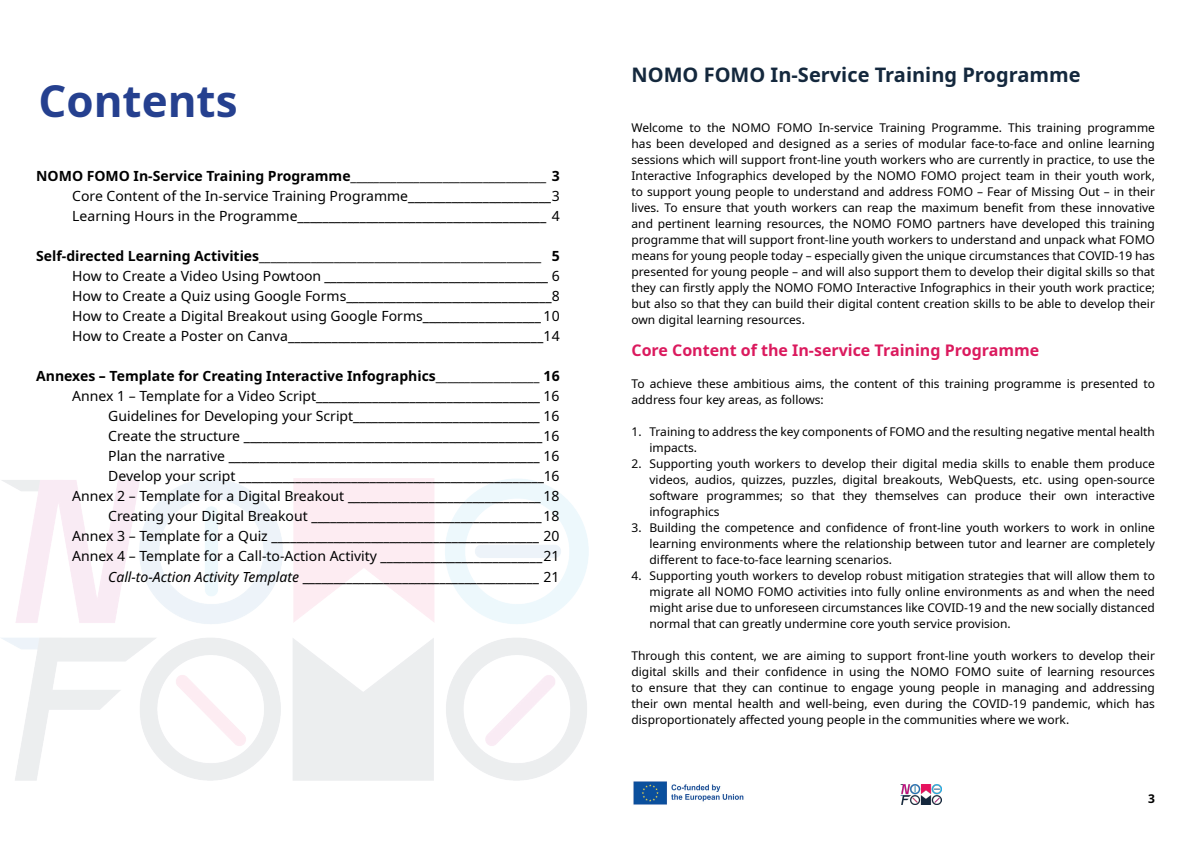
<style>
.page{position:relative;width:1191px;height:842px;background:#fff}
.page>*{position:absolute;margin:0;border:0;box-sizing:border-box;transform-origin:0 0}
.t1{font:700 44px "Noto Sans";color:#25408f}
.t2{font:700 20px "Noto Sans";color:#14283d}
.t3{font:700 16px "Noto Sans";color:#db1a5e}
.t4{font:14px/20px "Noto Sans";color:#000}
.t5{font:700 14px "Noto Sans";color:#000}
.t6{font:12px/16px "Noto Sans";color:#000;text-align:justify}
.t7{font:700 12px "Noto Sans";color:#000}
.s1{font-style:italic}
</style>
<div class="page">
<img style="left:633px;top:781px;width:111px;height:24px">
<img style="left:900px;top:784px;width:41px;height:21px">
<h1 class="t1" style="left:38px;top:70px;width:201px">Contents</h1>
<p class="t5" style="left:36px;top:166px;width:525px">NOMO FOMO In-Service Training Programme__________________________________ 3</p>
<p class="t4" style="left:72px;top:187px;width:489px">Core Content of the In-service Training Programme_______________________3<br>Learning Hours in the Programme________________________________________ 4</p>
<p class="t5" style="left:36px;top:246px;width:525px">Self-directed Learning Activities_________________________________________________ 5</p>
<p class="t4" style="left:72px;top:267px;width:489px;text-align:justify">How to Create a Video Using Powtoon ____________________________________ 6<br>How to Create a Quiz using Google Forms_________________________________8<br>How to Create a Digital Breakout using Google Forms___________________ 10<br>How to Create a Poster on Canva_________________________________________14</p>
<p class="t5" style="left:36px;top:366px;width:525px">Annexes – Template for Creating Interactive Infographics__________________ 16</p>
<p class="t4" style="left:72px;top:387px;width:489px;text-align:right">Annex 1 – Template for a Video Script____________________________________ 16<br>Guidelines for Developing your Script______________________________ 16<br>Create the structure ________________________________________________16<br>Plan the narrative __________________________________________________ 16<br>Develop your script _________________________________________________16<br>Annex 2 – Template for a Digital Breakout _______________________________ 18<br>Creating your Digital Breakout _____________________________________ 18<br>Annex 3 – Template for a Quiz ___________________________________________ 20<br>Annex 4 – Template for a Call-to-Action Activity __________________________21<br><span class="s1">Call-to-Action Activity Template</span> ______________________________________ 21</p>
<h2 class="t2" style="left:631px;top:61px;width:450px">NOMO FOMO In-Service Training Programme</h2>
<p class="t6" style="left:631px;top:120px;width:525px">Welcome to the NOMO FOMO In-service Training Programme. This training programme has been developed and designed as a series of modular face-to-face and online learning sessions which will support front-line youth workers who are currently in practice, to use the Interactive Infographics developed by the NOMO FOMO project team in their youth work, to support young people to understand and address FOMO – Fear of Missing Out – in their lives. To ensure that youth workers can reap the maximum benefit from these innovative and pertinent learning resources, the NOMO FOMO partners have developed this training programme that will support front-line youth workers to understand and unpack what FOMO means for young people today – especially given the unique circumstances that COVID-19 has presented for young people – and will also support them to develop their digital skills so that they can firstly apply the NOMO FOMO Interactive Infographics in their youth work practice; but also so that they can build their digital content creation skills to be able to develop their own digital learning resources.</p>
<h3 class="t3" style="left:631px;top:339px;width:409px">Core Content of the In-service Training Programme</h3>
<p class="t6" style="left:631px;top:376px;width:525px">To achieve these ambitious aims, the content of this training programme is presented to address four key areas, as follows:</p>
<p class="t6" style="left:649px;top:424px;width:507px;text-indent:-18px">1. Training to address the key components of FOMO and the resulting negative mental health impacts.</p>
<p class="t6" style="left:649px;top:456px;width:507px;text-indent:-18px">2. Supporting youth workers to develop their digital media skills to enable them produce videos, audios, quizzes, puzzles, digital breakouts, WebQuests, etc. using open-source software programmes; so that they themselves can produce their own interactive infographics</p>
<p class="t6" style="left:649px;top:520px;width:507px;text-indent:-18px">3. Building the competence and confidence of front-line youth workers to work in online learning environments where the relationship between tutor and learner are completely different to face-to-face learning scenarios.</p>
<p class="t6" style="left:649px;top:568px;width:507px;text-indent:-18px">4. Supporting youth workers to develop robust mitigation strategies that will allow them to migrate all NOMO FOMO activities into fully online environments as and when the need might arise due to unforeseen circumstances like COVID-19 and the new socially distanced normal that can greatly undermine core youth service provision.</p>
<p class="t6" style="left:631px;top:647px;width:525px">Through this content, we are aiming to support front-line youth workers to develop their digital skills and their confidence in using the NOMO FOMO suite of learning resources to ensure that they can continue to engage young people in managing and addressing their own mental health and well-being, even during the COVID-19 pandemic, which has disproportionately affected young people in the communities where we work.</p>
<p class="t7" style="left:1148px;top:791px;width:8px">3</p>
</div>
